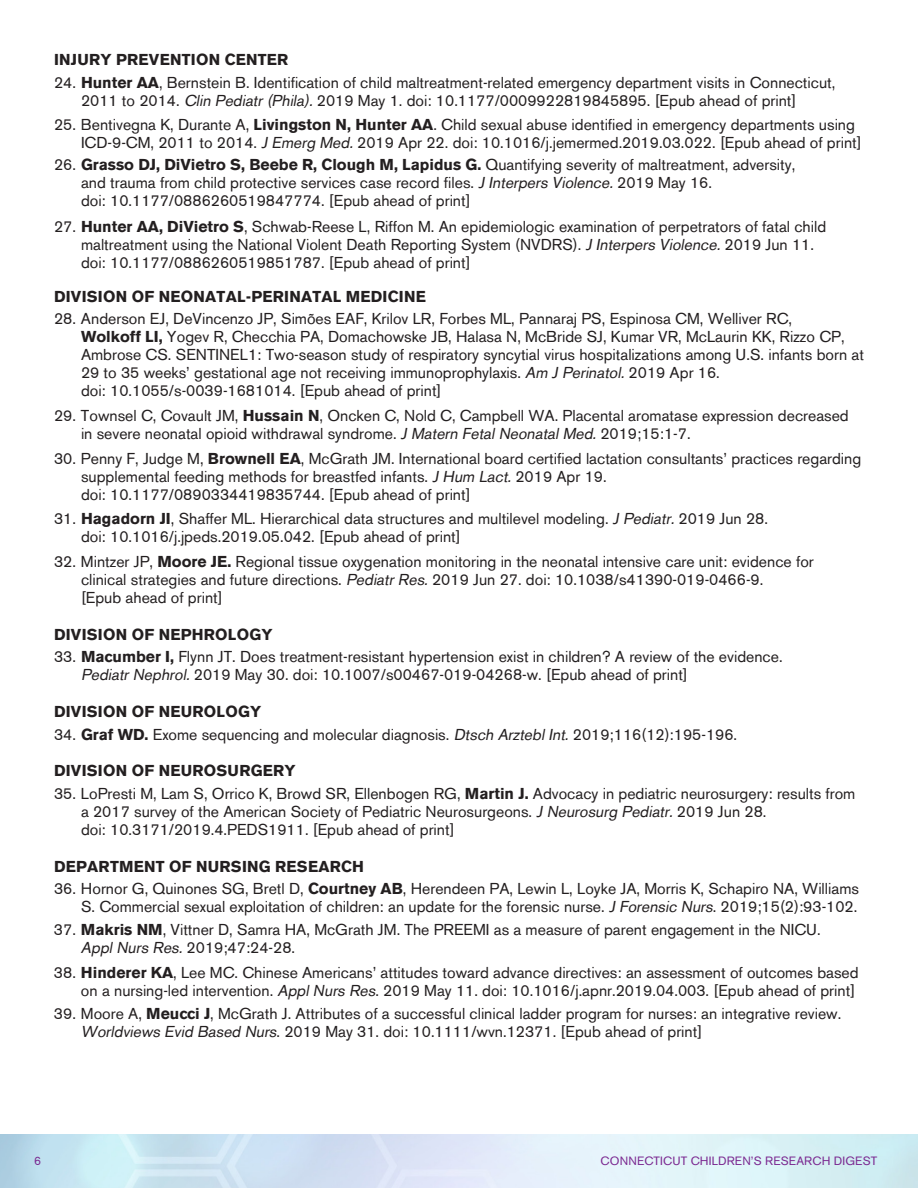
<style>
.page{position:relative;width:918px;height:1188px;background:#fff}
.page>*{position:absolute;margin:0;border:0;box-sizing:border-box;transform-origin:0 0}
.t1{font:15.75px/18px "Akzidenz Grotesk BE";color:#231f20}
.t2{font:700 15.75px "Akzidenz Grotesk BE";letter-spacing:.015em;color:#231f20}
.t3{font:12px "Akzidenz Grotesk BE";letter-spacing:.015em;color:#7b2991}
.s1{font-weight:700}
.s2{font-style:italic}
</style>
<div class="page">
<p class="t2" style="left:54px;top:51px;width:236px">INJURY PREVENTION CENTER</p>
<p class="t1" style="left:81px;top:73px;width:756px;text-indent:-27px">24. <span class="s1">Hunter AA</span>, Bernstein B. Identification of child maltreatment-related emergency department visits in Connecticut,<br>2011 to 2014. <span class="s2">Clin Pediatr (Phila).</span> 2019 May 1. doi: 10.1177/0009922819845895. [Epub ahead of print]</p>
<p class="t1" style="left:81px;top:116px;width:782px;text-indent:-27px">25. Bentivegna K, Durante A, <span class="s1">Livingston N, Hunter AA</span>. Child sexual abuse identified in emergency departments using<br>ICD-9-CM, 2011 to 2014. <span class="s2">J Emerg Med.</span> 2019 Apr 22. doi: 10.1016/j.jemermed.2019.03.022. [Epub ahead of print]</p>
<p class="t1" style="left:81px;top:156px;width:716px;text-indent:-27px">26. <span class="s1">Grasso DJ, DiVietro S, Beebe R, Clough M, Lapidus G.</span> Quantifying severity of maltreatment, adversity, and trauma from child protective services case record files. <span class="s2">J Interpers Violence.</span> 2019 May 16.<br>doi: 10.1177/0886260519847774. [Epub ahead of print]</p>
<p class="t1" style="left:81px;top:217px;width:747px;text-indent:-27px">27. <span class="s1">Hunter AA, DiVietro S</span>, Schwab-Reese L, Riffon M. An epidemiologic examination of perpetrators of fatal child maltreatment using the National Violent Death Reporting System (NVDRS). <span class="s2">J Interpers Violence.</span> 2019 Jun 11. doi: 10.1177/0886260519851787. [Epub ahead of print]</p>
<p class="t2" style="left:54px;top:287px;width:373px">DIVISION OF NEONATAL-PERINATAL MEDICINE</p>
<p class="t1" style="left:81px;top:310px;width:784px;text-indent:-27px">28. Anderson EJ, DeVincenzo JP, Simões EAF, Krilov LR, Forbes ML, Pannaraj PS, Espinosa CM, Welliver RC,<br><span class="s1">Wolkoff LI,</span> Yogev R, Checchia PA, Domachowske JB, Halasa N, McBride SJ, Kumar VR, McLaurin KK, Rizzo CP, Ambrose CS. SENTINEL1: Two-season study of respiratory syncytial virus hospitalizations among U.S. infants born at 29 to 35 weeks’ gestational age not receiving immunoprophylaxis. <span class="s2">Am J Perinatol.</span> 2019 Apr 16.<br>doi: 10.1055/s-0039-1681014. [Epub ahead of print]</p>
<p class="t1" style="left:81px;top:406px;width:769px;text-indent:-27px">29. Townsel C, Covault JM, <span class="s1">Hussain N</span>, Oncken C, Nold C, Campbell WA. Placental aromatase expression decreased in severe neonatal opioid withdrawal syndrome. <span class="s2">J Matern Fetal Neonatal Med.</span> 2019;15:1-7.</p>
<p class="t1" style="left:81px;top:449px;width:782px;text-indent:-27px">30. Penny F, Judge M, <span class="s1">Brownell EA</span>, McGrath JM. International board certified lactation consultants’ practices regarding supplemental feeding methods for breastfed infants. <span class="s2">J Hum Lact.</span> 2019 Apr 19.<br>doi: 10.1177/0890334419835744. [Epub ahead of print]</p>
<p class="t1" style="left:81px;top:510px;width:689px;text-indent:-27px">31. <span class="s1">Hagadorn JI</span>, Shaffer ML. Hierarchical data structures and multilevel modeling. <span class="s2">J Pediatr.</span> 2019 Jun 28. doi: 10.1016/j.jpeds.2019.05.042. [Epub ahead of print]</p>
<p class="t1" style="left:81px;top:553px;width:734px;text-indent:-27px">32. Mintzer JP, <span class="s1">Moore JE.</span> Regional tissue oxygenation monitoring in the neonatal intensive care unit: evidence for clinical strategies and future directions. <span class="s2">Pediatr Res.</span> 2019 Jun 27. doi: 10.1038/s41390-019-0466-9.<br>[Epub ahead of print]</p>
<p class="t2" style="left:54px;top:625px;width:220px">DIVISION OF NEPHROLOGY</p>
<p class="t1" style="left:81px;top:648px;width:703px;text-indent:-27px">33. <span class="s1">Macumber I,</span> Flynn JT. Does treatment-resistant hypertension exist in children? A review of the evidence.<br><span class="s2">Pediatr Nephrol.</span> 2019 May 30. doi: 10.1007/s00467-019-04268-w. [Epub ahead of print]</p>
<p class="t2" style="left:54px;top:702px;width:209px">DIVISION OF NEUROLOGY</p>
<p class="t1" style="left:54px;top:725px;width:685px">34. <span class="s1">Graf WD.</span> Exome sequencing and molecular diagnosis. <span class="s2">Dtsch Arztebl Int.</span> 2019;116(12):195-196.</p>
<p class="t2" style="left:54px;top:762px;width:243px">DIVISION OF NEUROSURGERY</p>
<p class="t1" style="left:81px;top:784px;width:776px;text-indent:-27px">35. LoPresti M, Lam S, Orrico K, Browd SR, Ellenbogen RG, <span class="s1">Martin J.</span> Advocacy in pediatric neurosurgery: results from a 2017 survey of the American Society of Pediatric Neurosurgeons. <span class="s2">J Neurosurg Pediatr.</span> 2019 Jun 28.<br>doi: 10.3171/2019.4.PEDS1911. [Epub ahead of print]</p>
<p class="t2" style="left:54px;top:857px;width:311px">DEPARTMENT OF NURSING RESEARCH</p>
<p class="t1" style="left:54px;top:880px;width:807px;text-align:right">36. Hornor G, Quinones SG, Bretl D, <span class="s1">Courtney AB</span>, Herendeen PA, Lewin L, Loyke JA, Morris K, Schapiro NA, Williams<br>S. Commercial sexual exploitation of children: an update for the forensic nurse. <span class="s2">J Forensic Nurs</span>. 2019;15(2):93-102.</p>
<p class="t1" style="left:81px;top:921px;width:741px;text-indent:-27px">37. <span class="s1">Makris NM</span>, Vittner D, Samra HA, McGrath JM. The PREEMI as a measure of parent engagement in the NICU.<br><span class="s2">Appl Nurs Res.</span> 2019;47:24-28.</p>
<p class="t1" style="left:54px;top:964px;width:806px;text-align:right">38. <span class="s1">Hinderer KA</span>, Lee MC. Chinese Americans’ attitudes toward advance directives: an assessment of outcomes based on a nursing-led intervention. <span class="s2">Appl Nurs Res</span>. 2019 May 11. doi: 10.1016/j.apnr.2019.04.003. [Epub ahead of print]</p>
<p class="t1" style="left:81px;top:1005px;width:762px;text-indent:-27px">39. Moore A, <span class="s1">Meucci J</span>, McGrath J. Attributes of a successful clinical ladder program for nurses: an integrative review.<br><span class="s2">Worldviews Evid Based Nurs</span>. 2019 May 31. doi: 10.1111/wvn.12371. [Epub ahead of print]</p>
<p class="t3" style="left:34px;top:1154px;width:8px">6</p>
<p class="t3" style="left:601px;top:1154px;width:278px">CONNECTICUT CHILDREN’S RESEARCH DIGEST</p>
</div>
